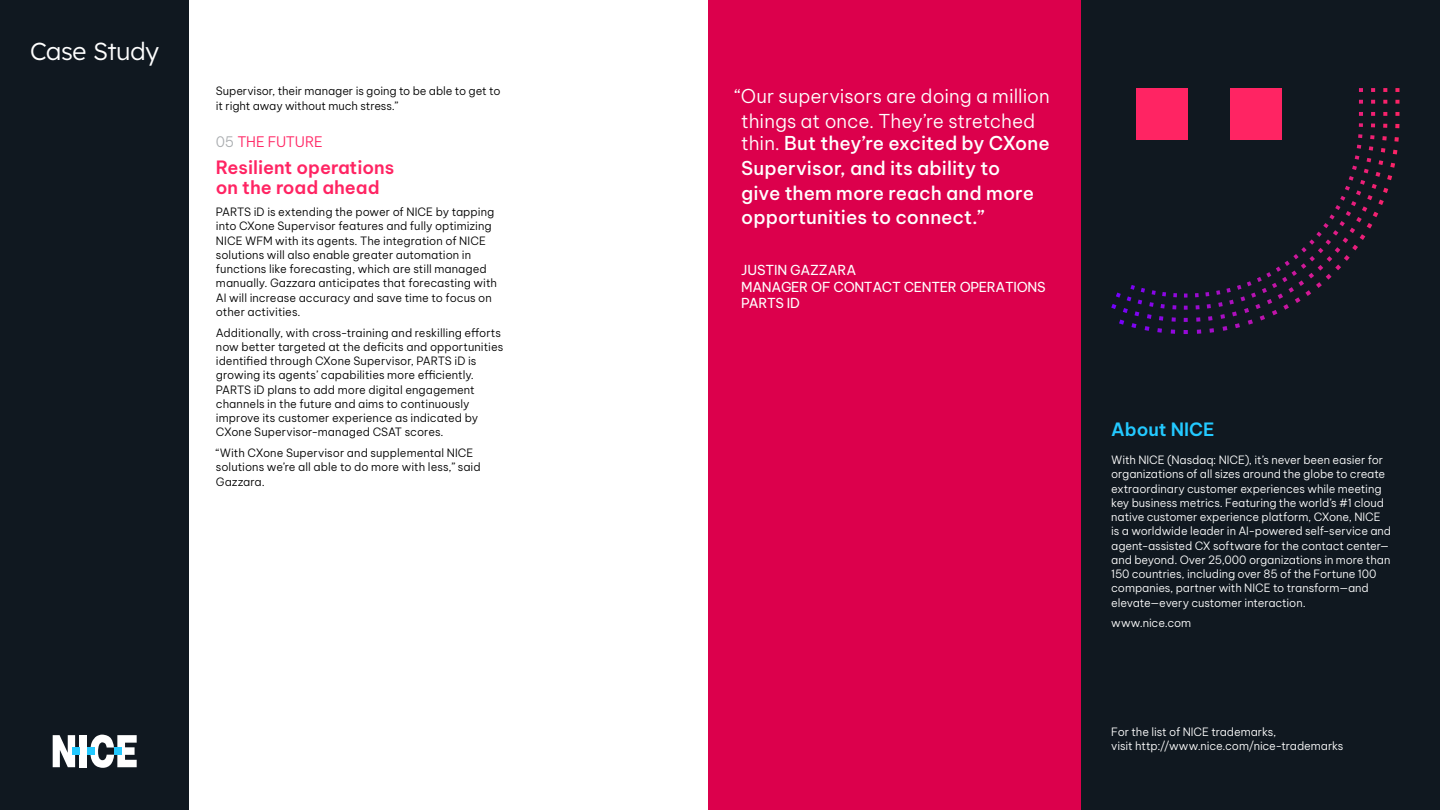
<style>
.page{position:relative;width:1440px;height:810px;background:#fff}
.page>*{position:absolute;margin:0;border:0;box-sizing:border-box;transform-origin:0 0}
.t1{font:300 24.67px "Lexend";letter-spacing:-.015em;color:#fff}
.t2{font:500 18.75px/24.8px "Be Vietnam Pro";color:#fff}
.t3{font:300 18.75px/24.8px "Be Vietnam Pro";color:#fff;text-align:center}
.t4{font:600 18px/19.5px "Be Vietnam Pro";letter-spacing:-.005em;color:#ff2463}
.t5{font:600 18px "Be Vietnam Pro";color:#23c9ff}
.t6{font:300 14.25px "Be Vietnam Pro";letter-spacing:-.02em;color:#ff2463}
.t7{font:13.5px/16.5px "Be Vietnam Pro";letter-spacing:-.025em;color:#fff}
.t8{font:300 11.25px/14.2px "Be Vietnam Pro";color:#000}
.t9{font:300 11.25px/14.2px "Be Vietnam Pro";letter-spacing:-.01em;color:#fff}
.s1{color:#abaeb1}
.s2{font-weight:300}
</style>
<div class="page">
<div style="left:0;top:0;width:189px;height:810px;background:#101820"></div>
<div style="left:1081px;top:0;width:359px;height:810px;background:#101820"></div>
<div style="left:708px;top:0;width:373px;height:810px;background:#dc004c"></div>
<svg style="left:90px;top:735px;width:47px;height:33px"></svg>
<div style="left:80px;top:735px;width:7px;height:32px;background:#fff"></div>
<svg style="left:53px;top:735px;width:22px;height:32px"></svg>
<div style="left:114px;top:748px;width:7px;height:7px;background:#23c9ff"></div>
<div style="left:87px;top:748px;width:7px;height:7px;background:#23c9ff"></div>
<div style="left:73px;top:748px;width:7px;height:7px;background:#23c9ff"></div>
<div style="left:1136px;top:88px;width:52px;height:52px;background:#ff2463"></div>
<div style="left:1230px;top:88px;width:52px;height:52px;background:#ff2463"></div>
<svg style="left:1309px;top:88px;width:91px;height:162px"></svg>
<h1 class="t1" style="left:30px;top:33px;width:130px">Case Study</h1>
<p class="t8" style="left:216px;top:83px;width:286px">Supervisor, their manager is going to be able to get to it right away without much stress.”</p>
<p class="t6" style="left:216px;top:130px;width:108px"><span class="s1">05</span> THE FUTURE</p>
<h3 class="t4" style="left:216px;top:156px;width:180px">Resilient operations on the road ahead</h3>
<p class="t8" style="left:216px;top:204px;width:283px">PARTS iD is extending the power of NICE by tapping into CXone Supervisor features and fully optimizing NICE WFM with its agents. The integration of NICE solutions will also enable greater automation in functions like forecasting, which are still managed manually. Gazzara anticipates that forecasting with AI will increase accuracy and save time to focus on other activities.</p>
<p class="t8" style="left:216px;top:324px;width:289px">Additionally, with cross-training and reskilling efforts now better targeted at the deficits and opportunities identified through CXone Supervisor, PARTS iD is growing its agents’ capabilities more efficiently.<br>PARTS iD plans to add more digital engagement channels in the future and aims to continuously improve its customer experience as indicated by CXone Supervisor-managed CSAT scores.</p>
<p class="t8" style="left:216px;top:445px;width:266px">“With CXone Supervisor and supplemental NICE solutions we’re all able to do more with less,” said<br>Gazzara.</p>
<h2 class="t3" style="left:735px;top:82px;width:317px">“Our supervisors are doing a million things at once. They’re stretched</h2>
<h2 class="t2" style="left:741px;top:129px;width:310px"><span class="s2">thin.</span> But they’re excited by CXone<br>Supervisor, and its ability to<br>give them more reach and more opportunities to connect.”</h2>
<p class="t7" style="left:741px;top:261px;width:306px">JUSTIN GAZZARA<br>MANAGER OF CONTACT CENTER OPERATIONS<br>PARTS ID</p>
<h3 class="t5" style="left:1111px;top:414px;width:105px">About NICE</h3>
<p class="t9" style="left:1111px;top:452px;width:281px">With NICE (Nasdaq: NICE), it’s never been easier for organizations of all sizes around the globe to create extraordinary customer experiences while meeting key business metrics. Featuring the world’s #1 cloud native customer experience platform, CXone, NICE is a worldwide leader in AI-powered self-service and agent-assisted CX software for the contact center— and beyond. Over 25,000 organizations in more than 150 countries, including over 85 of the Fortune 100 companies, partner with NICE to transform—and elevate—every customer interaction.</p>
<p class="t9" style="left:1111px;top:615px;width:81px">www.nice.com</p>
<p class="t9" style="left:1111px;top:724px;width:234px">For the list of NICE trademarks,<br>visit http://www.nice.com/nice-trademarks</p>
</div>
